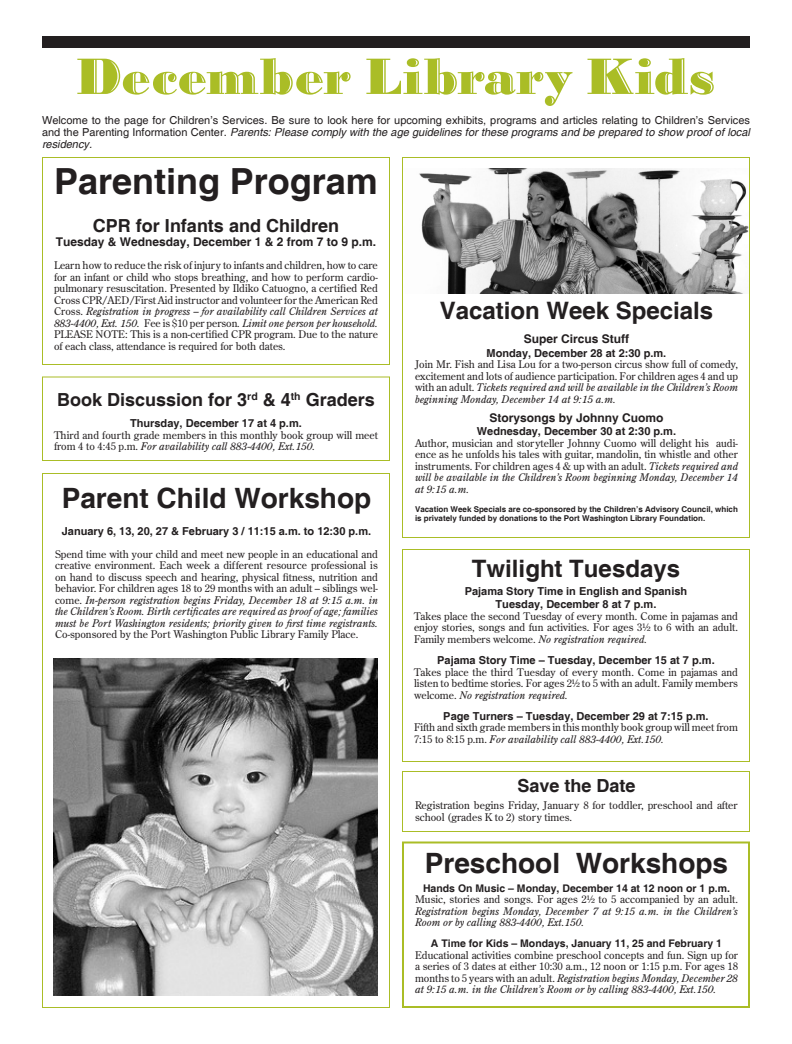
<style>
.page{position:relative;width:792px;height:1044px;background:#fff}
.page>*{position:absolute;margin:0;border:0;box-sizing:border-box;transform-origin:0 0}
.t1{font:54px "Bodoni Highlight ICG";letter-spacing:-.015em;color:#aabd26}
.t2{font:700 36px "Helvetica";color:#231f20}
.t3{font:700 28px "Helvetica";color:#231f20}
.t4{font:700 24px "Helvetica";color:#231f20}
.t5{font:700 18px "Helvetica";color:#231f20}
.t6{font:700 12px "Helvetica";color:#231f20}
.t7{font:700 11px/13.2px "Helvetica";color:#231f20;text-align:center}
.t8{font:11px/12px "Helvetica";color:#231f20;text-align:justify}
.t9{font:10.5px/11.5px "Century Old Style";color:#231f20;text-align:justify}
.t10{font:italic 10.5px/11.5px "Century Old Style";color:#231f20}
.t11{font:700 10.5px "Helvetica";color:#231f20}
.t12{font:700 8px/9.6px "Helvetica";color:#231f20}
.s1{font-style:italic}
</style>
<div class="page">
<div style="left:42px;top:36px;width:708px;height:12px;background:#231f20"></div>
<div style="left:42px;top:157px;width:348px;height:208px;border:1px solid #aabd26"></div>
<div style="left:42px;top:376px;width:348px;height:85px;border:1px solid #aabd26"></div>
<div style="left:402px;top:549px;width:348px;height:213px;border:1px solid #aabd26"></div>
<div style="left:402px;top:842px;width:348px;height:166px;border:2px solid #aabd26"></div>
<img style="left:54px;top:658px;width:324px;height:338px">
<img style="left:419px;top:168px;width:329px;height:126px">
<div style="left:402px;top:157px;width:348px;height:381px;border:1px solid #aabd26"></div>
<div style="left:402px;top:771px;width:348px;height:61px;border:1px solid #aabd26"></div>
<h1 class="t1" style="left:76px;top:46px;width:641px">December Library Kids</h1>
<p class="t8" style="left:42px;top:114px;width:709px">Welcome to the page for Children’s Services. Be sure to look here for upcoming exhibits, programs and articles relating to Children’s Services and the Parenting Information Center. <span class="s1">Parents: Please comply with the age guidelines for these programs and be prepared to show proof of local residency.</span></p>
<h2 class="t2" style="left:54px;top:160px;width:325px">Parenting Program</h2>
<h3 class="t5" style="left:93px;top:214px;width:248px">CPR for Infants and Children</h3>
<p class="t6" style="left:56px;top:235px;width:322px">Tuesday &amp; Wednesday, December 1 &amp; 2 from 7 to 9 p.m.</p>
<p class="t9" style="left:54px;top:259px;width:326px">Learn how to reduce the risk of injury to infants and children, how to care for an infant or child who stops breathing, and how to perform cardio&shy;pulmonary resuscitation. Presented by Ildiko Catuogno, a certified Red Cross CPR/AED/First Aid instructor and volunteer for the American Red Cross. <span class="s1">Registration in progress – for availability call Children Services at 883-4400, Ext. 150.</span> Fee is $10 per person<span class="s1">. Limit one person per household.<br></span>PLEASE NOTE: This is a non-certified CPR program. Due to the nature of each class, attendance is required for both dates.</p>
<h3 class="t5" style="left:57px;top:389px;width:319px">Book Discussion for 3<sup>rd</sup> &amp; 4<sup>th</sup> Graders</h3>
<p class="t7" style="left:130px;top:417px;width:173px">Thursday, December 17 at 4 p.m.</p>
<p class="t9" style="left:54px;top:429px;width:325px">Third and fourth grade members in this monthly book group will meet from 4 to 4:45 p.m. <span class="s1">For availability call 883-4400, Ext.150.</span></p>
<h3 class="t3" style="left:62px;top:481px;width:311px">Parent Child Workshop</h3>
<p class="t7" style="left:62px;top:525px;width:311px">January 6, 13, 20, 27 &amp; February 3 / 11:15 a.m. to 12:30 p.m.</p>
<p class="t9" style="left:55px;top:548px;width:325px">Spend time with your child and meet new people in an educational and creative environment. Each week a different resource professional is on hand to discuss speech and hearing, physical fitness, nutrition and behavior. For children ages 18 to 29 months with an adult – siblings wel&shy;come. <span class="s1">In-person registration begins Friday, December 18 at 9:15 a.m. in the Children’s Room. Birth certificates are required as proof of age; families must be Port Washington residents; priority given to first time registrants.</span></p>
<p class="t9" style="left:55px;top:628px;width:305px">Co-sponsored by the Port Washington Public Library Family Place.</p>
<h3 class="t4" style="left:440px;top:296px;width:275px">Vacation Week Specials</h3>
<p class="t6" style="left:524px;top:332px;width:107px">Super Circus Stuff</p>
<p class="t7" style="left:487px;top:347px;width:181px">Monday, December 28 at 2:30 p.m.</p>
<p class="t9" style="left:415px;top:358px;width:325px">Join Mr. Fish and Lisa Lou for a two-person circus show full of comedy, excitement and lots of audience participation. For children ages 4 and up with an adult. <span class="s1">Tickets required and will be available in the Children’s Room beginning Monday, December 14 at 9:15 a.m.</span></p>
<p class="t6" style="left:489px;top:410px;width:176px">Storysongs by Johnny Cuomo</p>
<p class="t7" style="left:477px;top:425px;width:201px">Wednesday, December 30 at 2:30 p.m.</p>
<p class="t9" style="left:415px;top:437px;width:325px">Author, musician and storyteller Johnny Cuomo will delight his audi&shy;ence as he unfolds his tales with guitar, mandolin, tin whistle and other instruments. For children ages 4 &amp; up with an adult. <span class="s1">Tickets required and will be available in the Children’s Room beginning Monday, December 14 at 9:15 a.m.</span></p>
<p class="t12" style="left:415px;top:505px;width:324px">Vacation Week Specials are co-sponsored by the Children’s Advisory Council, which is privately funded by donations to the Port Washington Library Foundation.</p>
<h3 class="t4" style="left:472px;top:554px;width:210px">Twilight Tuesdays</h3>
<p class="t7" style="left:465px;top:585px;width:224px">Pajama Story Time in English and Spanish<br>Tuesday, December 8 at 7 p.m.</p>
<p class="t9" style="left:414px;top:610px;width:326px">Takes place the second Tuesday of every month. Come in pajamas and enjoy stories, songs and fun activities. For ages 3½ to 6 with an adult.<br>Family members welcome. <span class="s1">No registration required.</span></p>
<p class="t7" style="left:437px;top:654px;width:279px">Pajama Story Time – Tuesday, December 15 at 7 p.m.</p>
<p class="t9" style="left:414px;top:666px;width:326px">Takes place the third Tuesday of every month. Come in pajamas and listen to bedtime stories. For ages 2½ to 5 with an adult. Family members welcome. <span class="s1">No registration required.</span></p>
<p class="t7" style="left:443px;top:710px;width:267px">Page Turners – Tuesday, December 29 at 7:15 p.m.</p>
<p class="t9" style="left:414px;top:721px;width:325px">Fifth and sixth grade members in this monthly book group will meet from<br>7:15 to 8:15 p.m. <span class="s1">For availability call 883-4400, Ext.150.</span></p>
<h3 class="t5" style="left:517px;top:774px;width:120px">Save the Date</h3>
<p class="t9" style="left:415px;top:799px;width:324px">Registration begins Friday, January 8 for toddler, preschool and after school (grades K to 2) story times.</p>
<h3 class="t3" style="left:425px;top:846px;width:305px">Preschool Workshops</h3>
<p class="t11" style="left:423px;top:882px;width:308px">Hands On Music – Monday, December 14 at 12 noon or 1 p.m.</p>
<p class="t9" style="left:415px;top:894px;width:325px">Music, stories and songs. For ages 2½ to 5 accompanied by an adult.</p>
<p class="t10" style="left:415px;top:905px;width:325px">Registration begins Monday, December 7 at 9:15 a.m. in the Children’s<br>Room or by calling 883-4400, Ext.150.</p>
<p class="t11" style="left:431px;top:937px;width:293px">A Time for Kids – Mondays, January 11, 25 and February 1</p>
<p class="t9" style="left:415px;top:949px;width:325px">Educational activities combine preschool concepts and fun. Sign up for a series of 3 dates at either 10:30 a.m., 12 noon or 1:15 p.m. For ages 18 months to 5 years with an adult. <span class="s1">Registration begins Monday, December 28 at 9:15 a.m. in the Children’s Room or by calling 883-4400, Ext.150.</span></p>
</div>
